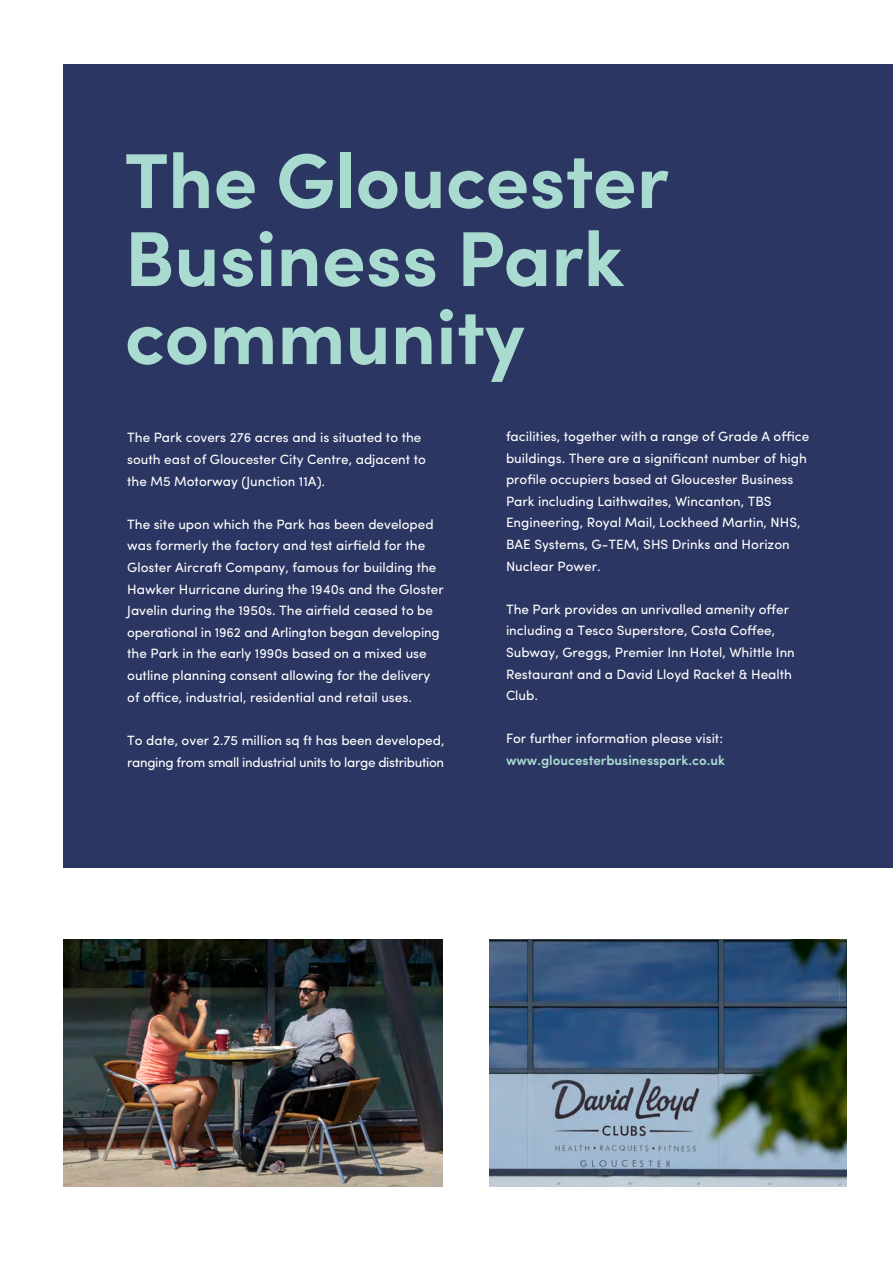
<style>
.page{position:relative;width:893px;height:1263px;background:#fff}
.page>*{position:absolute;margin:0;border:0;box-sizing:border-box;transform-origin:0 0}
.t1{font:700 78px/78px "Sofia Pro";color:#a9dbd0}
.t2{font:13.5px/21.6px "Sofia Pro";color:#fff}
.t3{font:13.5px/21.6px "Sofia Pro";letter-spacing:-.025em;color:#fff}
.t4{font:600 13.5px "Sofia Pro";color:#a9dbd0}
</style>
<div class="page">
<div style="left:64px;top:64px;width:829px;height:803px;background:#2c3662"></div>
<img style="left:64px;top:940px;width:378px;height:246px">
<img style="left:489px;top:940px;width:357px;height:246px">
<hr style="left:892px;top:64px;width:1px;height:803px;background:#fff">
<p class="t1" style="left:125px;top:135px;width:546px">The Gloucester<br>Business Park community</p>
<p class="t2" style="left:127px;top:426px;width:300px">The Park covers 276 acres and is situated to the south east of Gloucester City Centre, adjacent to the M5 Motorway (Junction 11A).</p>
<p class="t2" style="left:127px;top:512px;width:318px">The site upon which the Park has been developed was formerly the factory and test airfield for the Gloster Aircraft Company, famous for building the Hawker Hurricane during the 1940s and the Gloster Javelin during the 1950s. The airfield ceased to be operational in 1962 and Arlington began developing the Park in the early 1990s based on a mixed use outline planning consent allowing for the delivery of office, industrial, residential and retail uses.</p>
<p class="t3" style="left:127px;top:728px;width:319px">To date, over 2.75 million sq ft has been developed, ranging from small industrial units to large distribution</p>
<p class="t2" style="left:506px;top:425px;width:305px">facilities, together with a range of Grade A office buildings. There are a significant number of high profile occupiers based at Gloucester Business Park including Laithwaites, Wincanton, TBS</p>
<p class="t2" style="left:506px;top:511px;width:296px">Engineering, Royal Mail, Lockheed Martin, NHS,<br>BAE Systems, G-TEM, SHS Drinks and Horizon</p>
<p class="t2" style="left:506px;top:554px;width:96px">Nuclear Power.</p>
<p class="t2" style="left:506px;top:597px;width:284px">The Park provides an unrivalled amenity offer</p>
<p class="t2" style="left:506px;top:619px;width:271px">including a Tesco Superstore, Costa Coffee,</p>
<p class="t2" style="left:506px;top:641px;width:290px">Subway, Greggs, Premier Inn Hotel, Whittle Inn<br>Restaurant and a David Lloyd Racket &amp; Health<br>Club.</p>
<p class="t2" style="left:506px;top:727px;width:218px">For further information please visit:</p>
<p class="t4" style="left:506px;top:750px;width:220px">www.gloucesterbusinesspark.co.uk</p>
</div>
